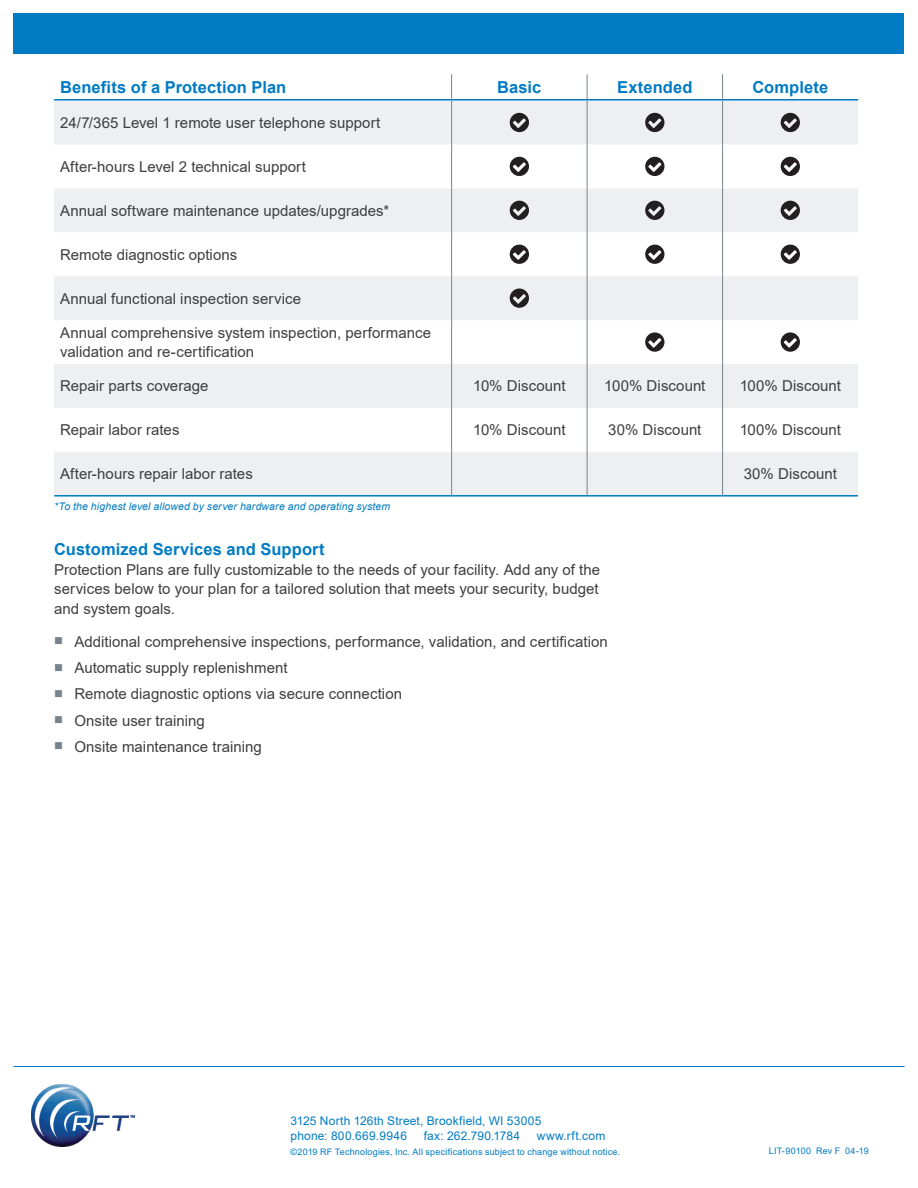
<style>
.page{position:relative;width:918px;height:1188px;background:#fff}
.page>*{position:absolute;margin:0;border:0;box-sizing:border-box;transform-origin:0 0}
.t1{font:700 16.5px "Arial";letter-spacing:.005em;color:#007bc3}
.t2{font:15px/19.5px "Arial";letter-spacing:.005em;color:#3e3e3f}
.t3{font:12px/15px "Arial";letter-spacing:.015em;color:#007bc3}
.t4{font:12px "Arial";letter-spacing:.04em;color:#007bc3}
.Footnote{font:italic 10.5px "Arial";letter-spacing:.015em;color:#007bc3}
.ECO-Rev{font:9px "Arial";letter-spacing:.02em;color:#007bc3}
.s1{color:#76848f}
</style>
<div class="page">
<div style="left:14px;top:14px;width:890px;height:40px;background:#007bc3"></div>
<svg style="left:54px;top:101px;width:804px;height:394px;fill:#f0f2f3"></svg>
<hr style="left:451px;top:101px;width:1px;height:43px;background:#76848f">
<hr style="left:451px;top:144px;width:1px;height:44px;background:#76848f">
<hr style="left:451px;top:232px;width:1px;height:44px;background:#76848f">
<hr style="left:451px;top:276px;width:1px;height:44px;background:#76848f">
<hr style="left:587px;top:276px;width:1px;height:44px;background:#76848f">
<hr style="left:451px;top:320px;width:1px;height:44px;background:#76848f">
<hr style="left:587px;top:320px;width:1px;height:44px;background:#76848f">
<hr style="left:451px;top:364px;width:1px;height:44px;background:#76848f">
<hr style="left:587px;top:364px;width:1px;height:44px;background:#76848f">
<hr style="left:451px;top:408px;width:1px;height:44px;background:#76848f">
<hr style="left:587px;top:408px;width:1px;height:44px;background:#76848f">
<hr style="left:451px;top:452px;width:1px;height:43px;background:#76848f">
<hr style="left:587px;top:452px;width:1px;height:43px;background:#76848f">
<hr style="left:587px;top:101px;width:1px;height:43px;background:#76848f">
<hr style="left:722px;top:101px;width:1px;height:43px;background:#76848f">
<hr style="left:587px;top:144px;width:1px;height:44px;background:#76848f">
<hr style="left:722px;top:144px;width:1px;height:44px;background:#76848f">
<hr style="left:587px;top:232px;width:1px;height:44px;background:#76848f">
<hr style="left:722px;top:232px;width:1px;height:44px;background:#76848f">
<hr style="left:722px;top:276px;width:1px;height:44px;background:#76848f">
<hr style="left:722px;top:320px;width:1px;height:44px;background:#76848f">
<hr style="left:722px;top:364px;width:1px;height:44px;background:#76848f">
<hr style="left:722px;top:408px;width:1px;height:44px;background:#76848f">
<hr style="left:722px;top:452px;width:1px;height:43px;background:#76848f">
<svg style="left:451px;top:74px;width:1px;height:25px"></svg>
<svg style="left:587px;top:74px;width:1px;height:25px"></svg>
<svg style="left:722px;top:74px;width:1px;height:25px"></svg>
<hr style="left:54px;top:99px;width:398px;height:2px;background:#007bc3">
<hr style="left:452px;top:99px;width:135px;height:2px;background:#007bc3">
<hr style="left:587px;top:99px;width:136px;height:2px;background:#007bc3">
<hr style="left:723px;top:99px;width:135px;height:2px;background:#007bc3">
<hr style="left:54px;top:495px;width:398px;height:2px;background:#007bc3">
<hr style="left:452px;top:495px;width:135px;height:2px;background:#007bc3">
<hr style="left:587px;top:495px;width:136px;height:2px;background:#007bc3">
<hr style="left:723px;top:495px;width:135px;height:2px;background:#007bc3">
<svg style="left:510px;top:113px;width:19px;height:19px"></svg>
<svg style="left:645px;top:113px;width:19px;height:19px"></svg>
<svg style="left:781px;top:113px;width:19px;height:19px"></svg>
<svg style="left:510px;top:157px;width:19px;height:19px"></svg>
<svg style="left:645px;top:157px;width:19px;height:19px"></svg>
<svg style="left:781px;top:157px;width:19px;height:19px"></svg>
<div style="left:54px;top:188px;width:804px;height:44px;background:#edeff1"></div>
<svg style="left:510px;top:245px;width:19px;height:19px"></svg>
<svg style="left:645px;top:245px;width:19px;height:19px"></svg>
<svg style="left:781px;top:245px;width:19px;height:19px"></svg>
<svg style="left:510px;top:289px;width:19px;height:19px"></svg>
<svg style="left:645px;top:332px;width:19px;height:20px"></svg>
<svg style="left:781px;top:332px;width:19px;height:20px"></svg>
<img style="left:32px;top:1085px;width:102px;height:62px">
<hr style="left:14px;top:1066px;width:890px;height:1px;background:#007bc3">
<p class="t1" style="left:60px;top:76px;width:228px">Benefits of a Protection Plan</p>
<p class="t1" style="left:497px;top:76px;width:46px">Basic</p>
<p class="t1" style="left:617px;top:76px;width:77px">Extended</p>
<p class="t1" style="left:752px;top:76px;width:77px">Complete</p>
<p class="t2" style="left:60px;top:113px;width:322px">24/7/365 Level 1 remote user telephone support</p>
<p class="t2" style="left:60px;top:157px;width:247px">After-hours Level 2 technical support</p>
<p class="t2" style="left:60px;top:201px;width:331px">Annual software maintenance updates/upgrades*</p>
<p class="t2" style="left:60px;top:245px;width:179px">Remote diagnostic options</p>
<p class="t2" style="left:60px;top:289px;width:243px">Annual functional inspection service</p>
<p class="t2" style="left:60px;top:323px;width:372px">Annual comprehensive system inspection, performance validation and re-certification</p>
<p class="t2" style="left:60px;top:376px;width:150px">Repair parts coverage</p>
<p class="t2" style="left:473px;top:376px;width:94px">10% Discount</p>
<p class="t2" style="left:604px;top:376px;width:103px">100% Discount</p>
<p class="t2" style="left:740px;top:376px;width:103px">100% Discount</p>
<p class="t2" style="left:60px;top:420px;width:121px">Repair labor rates</p>
<p class="t2" style="left:473px;top:420px;width:94px">10% Discount</p>
<p class="t2" style="left:608px;top:420px;width:95px">30% Discount</p>
<p class="t2" style="left:740px;top:420px;width:103px">100% Discount</p>
<p class="t2" style="left:60px;top:464px;width:194px">After-hours repair labor rates</p>
<p class="t2" style="left:744px;top:464px;width:95px">30% Discount</p>
<p class="Footnote" style="left:54px;top:499px;width:338px">*To the highest level allowed by server hardware and operating system</p>
<p class="t1" style="left:54px;top:538px;width:272px">Customized Services and Support</p>
<p class="t2" style="left:54px;top:560px;width:548px;text-align:justify">Protection Plans are fully customizable to the needs of your facility. Add any of the services below to your plan for a tailored solution that meets your security, budget and system goals.</p>
<p class="t2" style="left:54px;top:632px;width:555px"><span class="s1">■</span> Additional comprehensive inspections, performance, validation, and certification</p>
<p class="t2" style="left:54px;top:658px;width:235px"><span class="s1">■</span> Automatic supply replenishment</p>
<p class="t2" style="left:54px;top:684px;width:349px"><span class="s1">■</span> Remote diagnostic options via secure connection</p>
<p class="t2" style="left:54px;top:711px;width:152px"><span class="s1">■</span> Onsite user training</p>
<p class="t2" style="left:54px;top:737px;width:209px"><span class="s1">■</span> Onsite maintenance training</p>
<p class="t3" style="left:291px;top:1113px;width:253px">3125 North 126th Street, Brookfield, WI 53005 phone: 800.669.9946</p>
<p class="t3" style="left:424px;top:1128px;width:98px">fax: 262.790.1784</p>
<p class="t4" style="left:537px;top:1128px;width:70px">www.rft.com</p>
<p class="ECO-Rev" style="left:291px;top:1146px;width:331px">©2019 RF Technologies, Inc. All specifications subject to change without notice.</p>
<p class="ECO-Rev" style="left:769px;top:1145px;width:101px">LIT-90100 Rev F 04-19</p>
</div>
